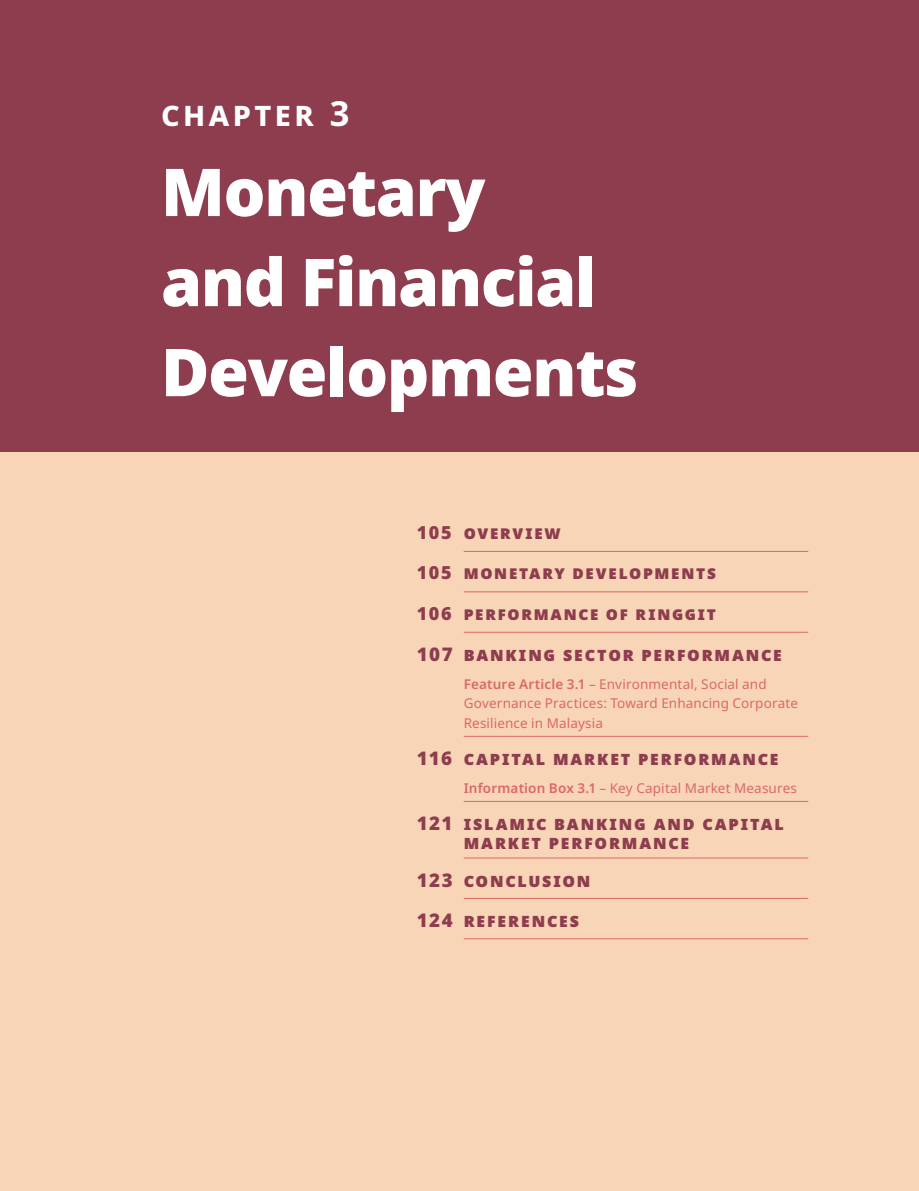
<style>
.page{position:relative;width:919px;height:1191px;background:#fff}
.page>*{position:absolute;margin:0;border:0;box-sizing:border-box;transform-origin:0 0}
.t1{font:900 66px/90px "Noto Sans";letter-spacing:-.02em;color:#fff}
.t2{font:700 34.5px "Noto Sans";color:#fff}
.t3{font:900 18.75px/19.5px "Noto Sans";letter-spacing:.1em;color:#8e3d4f}
.t4{font:900 18px "Noto Sans";letter-spacing:.1em;color:#8e3d4f}
.t5{font:13.5px/19.5px "Noto Sans";letter-spacing:.01em;color:#db6869}
.s1{font-weight:600}
</style>
<div class="page">
<div style="left:0;top:0;width:918px;height:453px;background:#8e3d4f"></div>
<div style="left:0;top:453px;width:918px;height:738px;background:#f8d5b6"></div>
<hr style="left:463px;top:551px;width:345px;height:1px;background:#db6869">
<hr style="left:463px;top:591px;width:345px;height:1px;background:#db6869">
<hr style="left:463px;top:632px;width:345px;height:1px;background:#db6869">
<hr style="left:463px;top:736px;width:345px;height:1px;background:#db6869">
<hr style="left:463px;top:801px;width:345px;height:1px;background:#db6869">
<hr style="left:463px;top:857px;width:345px;height:1px;background:#db6869">
<hr style="left:463px;top:898px;width:345px;height:1px;background:#db6869">
<hr style="left:463px;top:938px;width:345px;height:1px;background:#db6869">
<h2 class="t2" style="left:161px;top:89px;width:190px">CHAPTER 3</h2>
<h1 class="t1" style="left:161px;top:147px;width:479px">Monetary<br>and Financial<br>Developments</h1>
<h3 class="t4" style="left:417px;top:518px;width:145px">105 overview</h3>
<h3 class="t4" style="left:417px;top:559px;width:300px">105 monetary developments</h3>
<h3 class="t4" style="left:417px;top:599px;width:300px">106 performance of ringgit</h3>
<h3 class="t3" style="left:417px;top:644px;width:366px">107 banking sector performance</h3>
<p class="t5" style="left:463px;top:674px;width:336px"><span class="s1">Feature Article 3.1</span> – Environmental, Social and<br>Governance Practices: Toward Enhancing Corporate<br>Resilience in Malaysia</p>
<h3 class="t3" style="left:417px;top:748px;width:363px">116 capital market performance</h3>
<p class="t5" style="left:463px;top:778px;width:335px"><span class="s1">Information Box 3.1</span> – Key Capital Market Measures</p>
<h3 class="t3" style="left:463px;top:813px;width:322px;text-indent:-47px">121 islamic banking and capital market performance</h3>
<h3 class="t3" style="left:417px;top:859px;width:175px;line-height:40.3px">123 conclusion<br>124 references</h3>
</div>
